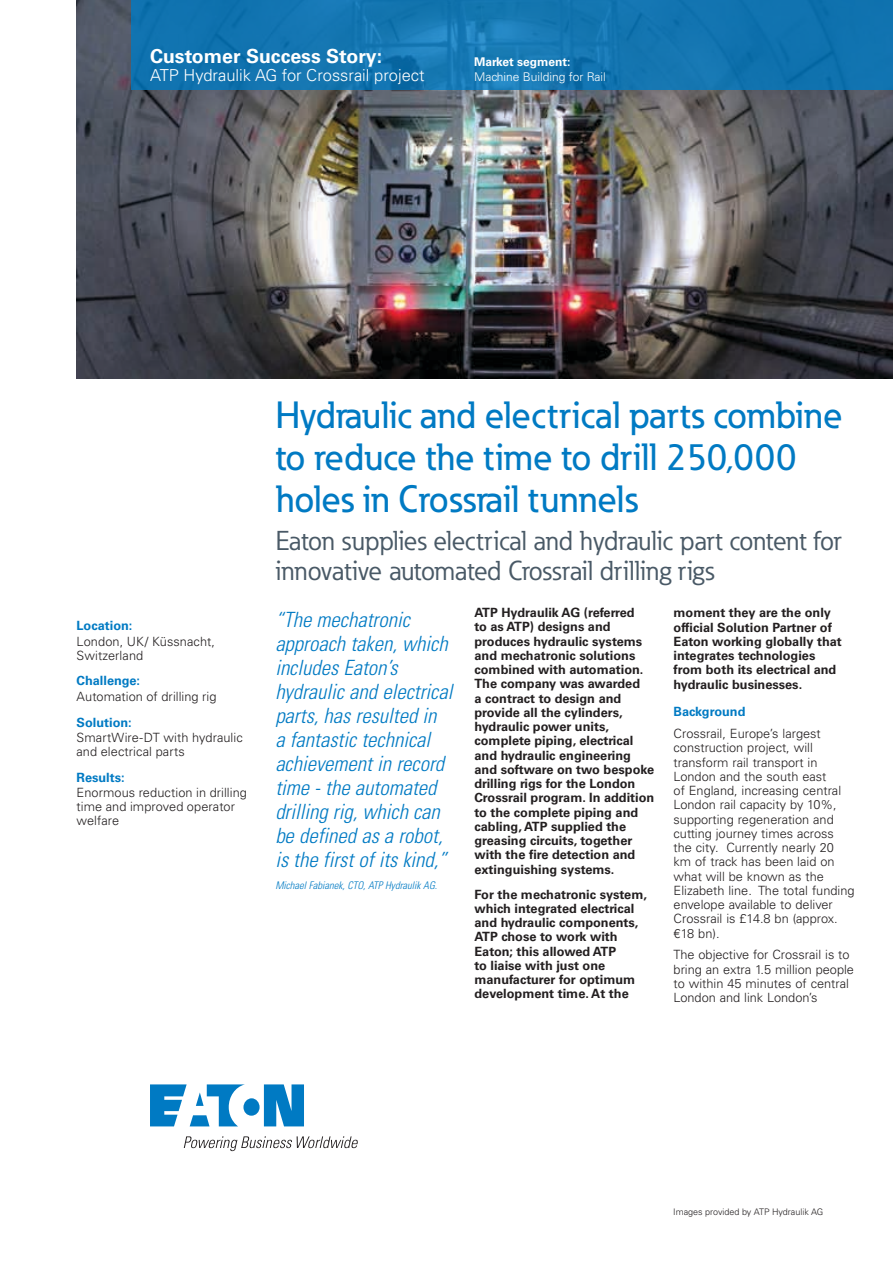
<style>
.page{position:relative;width:893px;height:1263px;background:#fff}
.page>*{position:absolute;margin:0;border:0;box-sizing:border-box;transform-origin:0 0}
.t1{font:500 37.5px/42px "Eaton";color:#007ac3}
.t2{font:27px/30px "Eaton";color:#495966}
.t3{font:italic 300 condensed 21px/24px "Univers LT Std";color:#007ac3}
.t4{font:700 19.5px "Univers LT Std";color:#fff}
.t5{font:300 16.5px "Univers LT Std";color:#fff}
.t6{font:700 12.75px/14.2px "Univers LT Std";color:#231f20}
.t7{font:300 12.75px/14.2px "Univers LT Std";color:#231f20}
.t8{font:700 12.75px "Univers LT Std";color:#007ac3}
.t9{font:300 12px "Univers LT Std";color:#fff}
.t10{font:700 12px "Univers LT Std";color:#fff}
.t11{font:italic 300 condensed 10.5px "Univers LT Std";color:#007ac3}
.t12{font:300 9px "Univers LT Std";color:#231f20}
</style>
<div class="page">
<img style="left:77px;top:0;width:816px;height:378px">
<svg style="left:131px;top:0;width:762px;height:90px;background:#1274b0"></svg>
<svg style="left:150px;top:1084px;width:154px;height:42px"></svg>
<svg style="left:184px;top:1136px;width:174px;height:15px"></svg>
<h3 class="t4" style="left:150px;top:45px;width:234px">Customer Success Story:</h3>
<p class="t5" style="left:150px;top:65px;width:276px">ATP Hydraulik AG for Crossrail project</p>
<p class="t10" style="left:474px;top:55px;width:98px">Market segment:</p>
<p class="t9" style="left:474px;top:70px;width:133px">Machine Building for Rail</p>
<p class="t8" style="left:77px;top:618px;width:57px">Location:</p>
<p class="t7" style="left:77px;top:634px;width:140px;line-height:13.8px">London, UK/ Küssnacht,<br>Switzerland</p>
<p class="t8" style="left:77px;top:673px;width:65px">Challenge:</p>
<p class="t7" style="left:77px;top:689px;width:142px">Automation of drilling rig</p>
<p class="t8" style="left:77px;top:715px;width:57px">Solution:</p>
<p class="t7" style="left:77px;top:730px;width:168px;line-height:13.8px">SmartWire-DT with hydraulic and electrical parts</p>
<p class="t8" style="left:77px;top:770px;width:50px">Results:</p>
<p class="t7" style="left:77px;top:785px;width:172px;line-height:13.8px">Enormous reduction in drilling time and improved operator welfare</p>
<h1 class="t1" style="left:275px;top:393px;width:569px">Hydraulic and electrical parts combine to reduce the time to drill 250,000 holes in Crossrail tunnels</h1>
<h2 class="t2" style="left:275px;top:526px;width:567px">Eaton supplies electrical and hydraulic part content for innovative automated Crossrail drilling rigs</h2>
<p class="t3" style="left:275px;top:608px;width:178px">“The mechatronic approach taken, which includes Eaton’s hydraulic and electrical parts, has resulted in<br>a fantastic technical achievement in record time - the automated drilling rig, which can be defined as a robot, is the first of its kind,”</p>
<p class="t11" style="left:275px;top:879px;width:163px">Michael Fabianek, CTO, ATP Hydraulik AG.</p>
<p class="t6" style="left:474px;top:606px;width:181px">ATP Hydraulik AG (referred<br>to as ATP) designs and produces hydraulic systems and mechatronic solutions combined with automation.<br>The company was awarded<br>a contract to design and provide all the cylinders, hydraulic power units, complete piping, electrical and hydraulic engineering and software on two bespoke drilling rigs for the London<br>Crossrail program. In addition to the complete piping and cabling, ATP supplied the greasing circuits, together with the fire detection and extinguishing systems.</p>
<p class="t6" style="left:474px;top:887px;width:174px">For the mechatronic system, which integrated electrical and hydraulic components,<br>ATP chose to work with<br>Eaton; this allowed ATP<br>to liaise with just one manufacturer for optimum development time. At the</p>
<p class="t6" style="left:674px;top:606px;width:170px">moment they are the only official Solution Partner of<br>Eaton working globally that integrates technologies from both its electrical and hydraulic businesses.</p>
<p class="t8" style="left:674px;top:704px;width:73px">Background</p>
<p class="t7" style="left:674px;top:726px;width:182px">Crossrail, Europe’s largest construction project, will transform rail transport in<br>London and the south east<br>of England, increasing central<br>London rail capacity by 10%, supporting regeneration and cutting journey times across the city. Currently nearly 20 km of track has been laid on what will be known as the<br>Elizabeth line. The total funding envelope available to deliver<br>Crossrail is £14.8 bn (approx. €18 bn).</p>
<p class="t7" style="left:674px;top:948px;width:182px">The objective for Crossrail is to bring an extra 1.5 million people to within 45 minutes of central<br>London and link London’s</p>
<p class="t12" style="left:673px;top:1206px;width:151px">Images provided by ATP Hydraulik AG</p>
</div>
